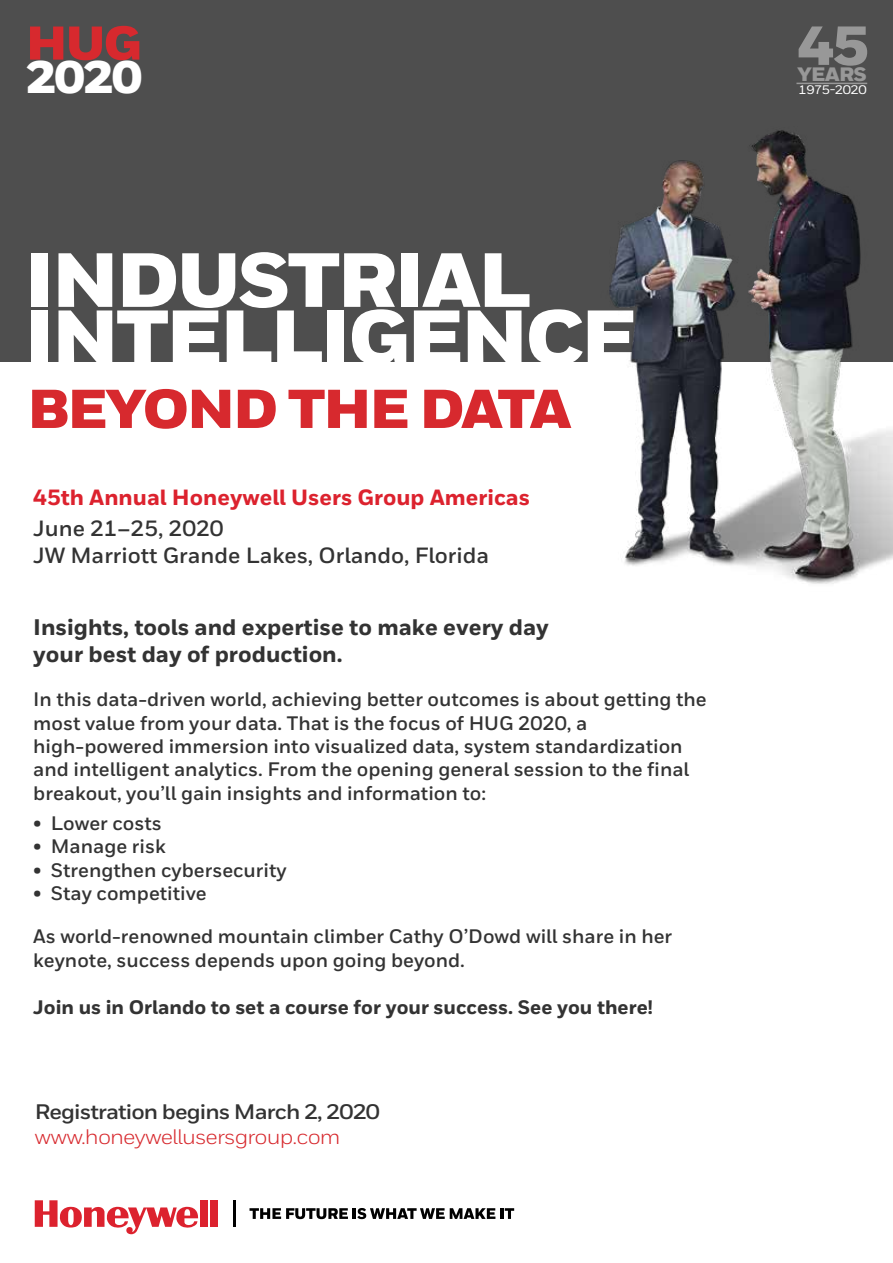
<style>
.page{position:relative;width:893px;height:1263px;background:#fff}
.page>*{position:absolute;margin:0;border:0;box-sizing:border-box;transform-origin:0 0}
.t1{font:900 76.5px/57.2px "Honeywell Sans";letter-spacing:-.04em;color:#fff;scale:1.08 1}
.t2{font:900 54.9px "Honeywell Sans";color:#989898;scale:1.08 1}
.t3{font:900 54.6px "Honeywell Sans";letter-spacing:-.045em;color:#d7292e;scale:1.08 1}
.t4{font:900 47.25px "Honeywell Sans";color:#d7292e;scale:1.08 1}
.t5{font:900 45.45px "Honeywell Sans";color:#fff;scale:1.08 1}
.t6{font:800 22.5px/27px "Honeywell Sans";color:#333}
.t7{font:700 22.05px/26.7px "Honeywell Sans";color:#333}
.t8{font:800 22.05px "Honeywell Sans";color:#dc222e}
.t9{font:700 21px "Honeywell Sans";letter-spacing:-.04em;color:#333;scale:1.08 1}
.t10{font:21px "Honeywell Sans";letter-spacing:-.04em;color:#d7292e;scale:1.08 1}
.t11{font:700 19.5px/23.4px "Honeywell Sans";color:#333}
.t12{font:800 19.5px "Honeywell Sans";color:#333}
.t13{font:900 19.35px "Honeywell Sans";letter-spacing:-.04em;color:#989898;scale:1.08 1}
.t14{font:500 12.3px "Honeywell Sans";letter-spacing:-.04em;color:#fff;scale:1.08 1}
</style>
<div class="page">
<div style="left:0;top:0;width:893px;height:361px;background:#4e4e4e"></div>
<svg style="left:249px;top:1208px;width:265px;height:11px"></svg>
<hr style="left:234px;top:1200px;width:2px;height:27px;background:#000">
<svg style="left:35px;top:1200px;width:163px;height:34px"></svg>
<div style="left:200px;top:1200px;width:8px;height:27px;background:#dc222e"></div>
<div style="left:210px;top:1200px;width:7px;height:27px;background:#dc222e"></div>
<hr style="left:796px;top:83px;width:71px;height:1px;background:#989898">
<img style="left:514px;top:130px;width:379px;height:454px">
<h3 class="t4" style="left:26px;top:14px;width:109px">HUG</h3>
<h3 class="t5" style="left:26px;top:50px;width:110px">2020</h3>
<h1 class="t1" style="left:24px;top:255px;width:570px">INDUSTRIAL<br>INTELLIGENCE</h1>
<h3 class="t3" style="left:27px;top:375px;width:506px">BEYOND THE DATA</h3>
<p class="t8" style="left:33px;top:483px;width:498px">45th Annual Honeywell Users Group Americas</p>
<p class="t7" style="left:33px;top:516px;width:457px">June 21–25, 2020<br>JW Marriott Grande Lakes, Orlando, Florida</p>
<p class="t6" style="left:33px;top:615px;width:517px">Insights, tools and expertise to make every day your best day of production.</p>
<p class="t11" style="left:33px;top:688px;width:675px">In this data-driven world, achieving better outcomes is about getting the most value from your data. That is the focus of HUG 2020, a high-powered immersion into visualized data, system standardization and intelligent analytics. From the opening general session to the final breakout, you’ll gain insights and information to:</p>
<p class="t11" style="left:33px;top:812px;width:130px">• Lower costs</p>
<p class="t11" style="left:33px;top:835px;width:134px">• Manage risk</p>
<p class="t11" style="left:33px;top:858px;width:255px">• Strengthen cybersecurity</p>
<p class="t11" style="left:33px;top:882px;width:175px">• Stay competitive</p>
<p class="t11" style="left:33px;top:925px;width:640px">As world-renowned mountain climber Cathy O’Dowd will share in her keynote, success depends upon going beyond.</p>
<p class="t12" style="left:33px;top:995px;width:621px">Join us in Orlando to set a course for your success. See you there!</p>
<p class="t9" style="left:35px;top:1098px;width:321px">Registration begins March 2, 2020</p>
<p class="t10" style="left:35px;top:1124px;width:285px">www.honeywellusersgroup.com</p>
<h2 class="t2" style="left:797px;top:12px;width:68px">45</h2>
<p class="t14" style="left:799px;top:82px;width:65px">1975-2020</p>
<p class="t13" style="left:797px;top:62px;width:66px">YEARS</p>
</div>
